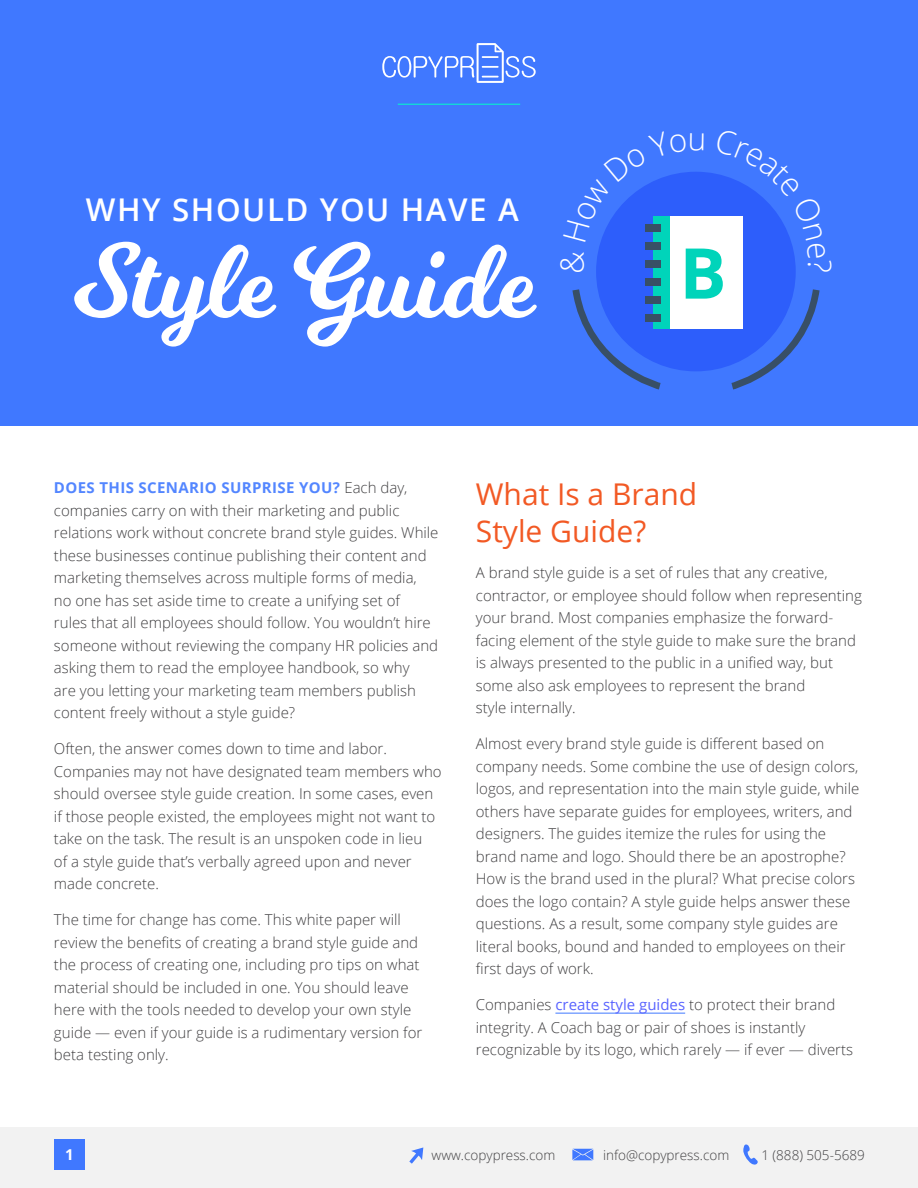
<style>
.page{position:relative;width:918px;height:1188px;background:#fff}
.page>*{position:absolute;margin:0;border:0;box-sizing:border-box;transform-origin:0 0}
.t1{font:103.95px "Milkshake";color:#fff}
.t2{font:700 70.05px "Open Sans";color:#00d4ba}
.t3{font:600 31.35px "Open Sans";letter-spacing:.05em;color:#fff}
.t4{font:30px/37.5px "Open Sans";color:#f25924}
.t5{font:300 15px/22.5px "Open Sans";color:#414042}
.t6{font:700 15px "Open Sans";color:#fff}
.t7{font:300 13.5px "Open Sans";color:#414042}
.s1{font-weight:700;color:#5386ff}
.s2{font-weight:400;color:#5963ff}
</style>
<div class="page">
<div style="left:0;top:0;width:918px;height:426px;background:#4078ff"></div>
<div style="left:1px;top:1127px;width:917px;height:61px;background:#f2f2f2"></div>
<svg style="left:743px;top:1144px;width:15px;height:21px"></svg>
<svg style="left:572px;top:1149px;width:21px;height:11px"></svg>
<svg style="left:409px;top:1147px;width:14px;height:17px"></svg>
<div style="left:54px;top:1139px;width:31px;height:31px;background:#4078ff"></div>
<hr style="left:555px;top:1013px;width:130px;height:1px;background:#4078ff">
<svg style="left:382px;top:43px;width:154px;height:40px"></svg>
<div style="left:596px;top:172px;width:200px;height:199px;background:#2d5efb;border-radius:50%"></div>
<hr style="left:398px;top:104px;width:122px;height:1px;background:#08f0cc">
<div style="left:653px;top:216px;width:90px;height:113px;background:#fff"></div>
<div style="left:653px;top:216px;width:17px;height:113px;background:#00d4ba"></div>
<svg style="left:572px;top:282px;width:248px;height:108px"></svg>
<div style="left:646px;top:242px;width:15px;height:7px;background:#384f66"></div>
<div style="left:646px;top:260px;width:15px;height:7px;background:#384f66"></div>
<div style="left:646px;top:278px;width:15px;height:7px;background:#384f66"></div>
<div style="left:646px;top:296px;width:15px;height:7px;background:#384f66"></div>
<div style="left:646px;top:314px;width:15px;height:7px;background:#384f66"></div>
<svg style="left:604px;top:172px;width:82px;height:60px"></svg>
<h3 class="t3" style="left:86px;top:188px;width:434px">WHY SHOULD YOU HAVE A</h3>
<h1 class="t1" style="left:72px;top:208px;width:461px">Style Guide</h1>
<h2 class="t2" style="left:679px;top:224px;width:49px">B</h2>
<p class="t5" style="left:54px;top:476px;width:386px"><span class="s1">DOES THIS SCENARIO SURPRISE YOU?</span> Each day, companies carry on with their marketing and public relations work without concrete brand style guides. While these businesses continue publishing their content and marketing themselves across multiple forms of media,<br>no one has set aside time to create a unifying set of<br>rules that all employees should follow. You wouldn’t hire someone without reviewing the company HR policies and asking them to read the employee handbook, so why<br>are you letting your marketing team members publish content freely without a style guide?</p>
<p class="t5" style="left:54px;top:737px;width:389px">Often, the answer comes down to time and labor.<br>Companies may not have designated team members who should oversee style guide creation. In some cases, even if those people existed, the employees might not want to take on the task. The result is an unspoken code in lieu<br>of a style guide that’s verbally agreed upon and never made concrete.</p>
<p class="t5" style="left:54px;top:908px;width:370px">The time for change has come. This white paper will review the benefits of creating a brand style guide and the process of creating one, including pro tips on what material should be included in one. You should leave here with the tools needed to develop your own style guide — even if your guide is a rudimentary version for beta testing only.</p>
<h3 class="t4" style="left:476px;top:474px;width:223px">What Is a Brand<br>Style Guide?</h3>
<p class="t5" style="left:476px;top:561px;width:388px">A brand style guide is a set of rules that any creative, contractor, or employee should follow when representing your brand. Most companies emphasize the forward&shy;facing element of the style guide to make sure the brand is always presented to the public in a unified way, but some also ask employees to represent the brand<br>style internally.</p>
<p class="t5" style="left:476px;top:732px;width:385px">Almost every brand style guide is different based on company needs. Some combine the use of design colors, logos, and representation into the main style guide, while others have separate guides for employees, writers, and designers. The guides itemize the rules for using the brand name and logo. Should there be an apostrophe?<br>How is the brand used in the plural? What precise colors does the logo contain? A style guide helps answer these questions. As a result, some company style guides are literal books, bound and handed to employees on their first days of work.</p>
<p class="t5" style="left:476px;top:993px;width:379px">Companies <span class="s2">create style guides</span> to protect their brand integrity. A Coach bag or pair of shoes is instantly recognizable by its logo, which rarely — if ever — diverts</p>
<p class="t6" style="left:65px;top:1144px;width:10px">1</p>
<p class="t7" style="left:432px;top:1146px;width:125px">www.copypress.com</p>
<p class="t7" style="left:603px;top:1146px;width:128px">info@copypress.com</p>
<p class="t7" style="left:761px;top:1146px;width:105px">1 (888) 505-5689</p>
</div>
